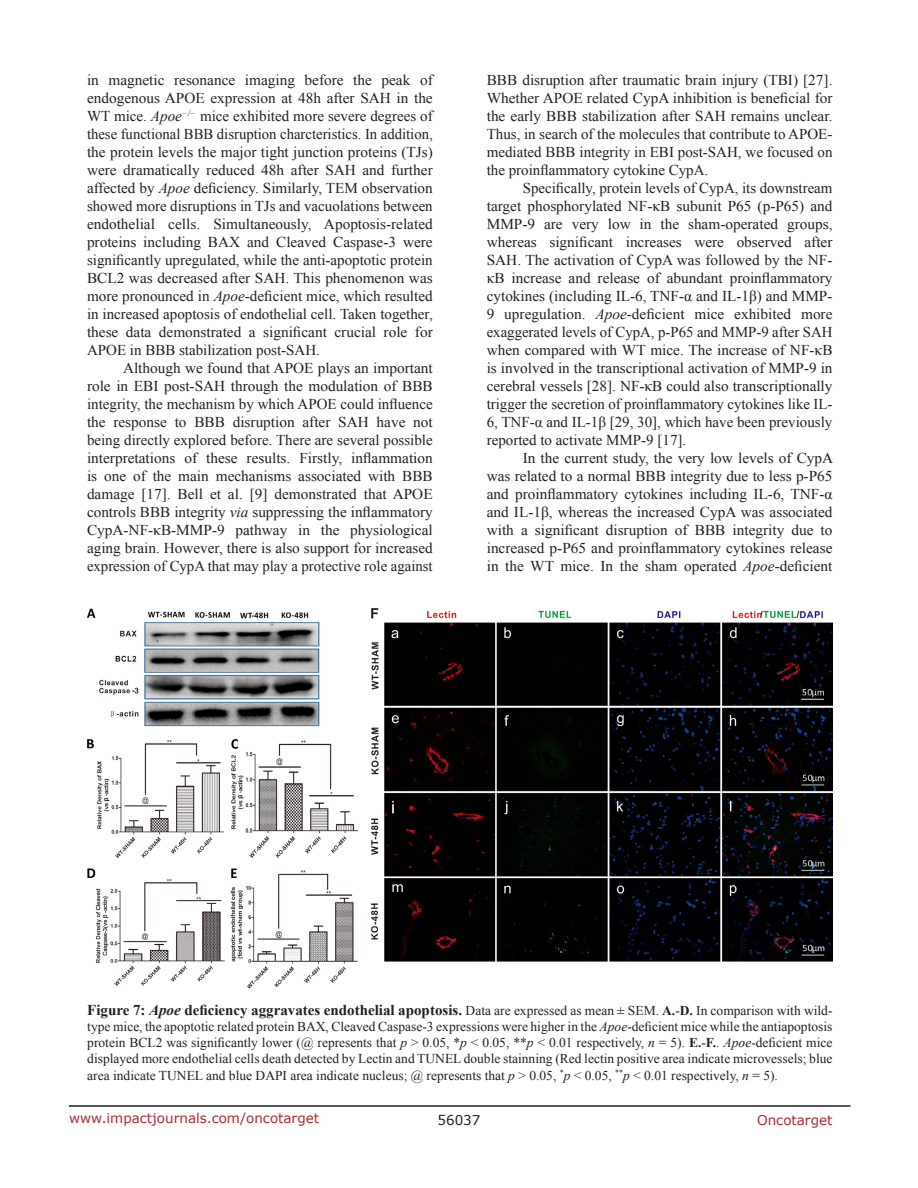
<style>
.page{position:relative;width:918px;height:1188px;background:#fff}
.page>*{position:absolute;margin:0;border:0;box-sizing:border-box;transform-origin:0 0}
.BodyText{font:15px/18px "Times New Roman";color:#221f22;text-align:justify}
.FigureText{font:700 15px "Times New Roman";color:#221f22}
.FigureText-2{font:13.5px/16.2px "Times New Roman";color:#221f22;text-align:justify}
.t1{font:13.5px "Verdana";color:#ac2b31}
.t2{font:13.5px "Verdana";color:#221f22}
.s1{font-style:italic}
.s2{font-weight:400;font-size:13.5px}
.s3{font-size:13.5px}
.s4{font-weight:700}
</style>
<div class="page">
<hr style="left:69px;top:1105px;width:781px;height:2px;background:#231f20">
<img style="left:87px;top:608px;width:745px;height:381px">
<p class="BodyText" style="left:87px;top:71px;width:347px">in magnetic resonance imaging before the peak of endogenous APOE expression at 48h after SAH in the WT mice. <span class="s1">Apoe</span><sup>−/−</sup> mice exhibited more severe degrees of these functional BBB disruption charcteristics. In addition, the protein levels the major tight junction proteins (TJs) were dramatically reduced 48h after SAH and further affected by <span class="s1">Apoe</span> deficiency. Similarly, TEM observation showed more disruptions in TJs and vacuolations between endothelial cells. Simultaneously, Apoptosis-related proteins including BAX and Cleaved Caspase-3 were significantly upregulated, while the anti-apoptotic protein BCL2 was decreased after SAH. This phenomenon was more pronounced in <span class="s1">Apoe</span>-deficient mice, which resulted in increased apoptosis of endothelial cell. Taken together, these data demonstrated a significant crucial role for APOE in BBB stabilization post-SAH.</p>
<p class="BodyText" style="left:87px;top:359px;width:347px;text-indent:36px">Although we found that APOE plays an important role in EBI post-SAH through the modulation of BBB integrity, the mechanism by which APOE could influence the response to BBB disruption after SAH have not being directly explored before. There are several possible interpretations of these results. Firstly, inflammation is one of the main mechanisms associated with BBB damage [17]. Bell et al. [9] demonstrated that APOE controls BBB integrity <span class="s1">via</span> suppressing the inflammatory CypA-NF-κB-MMP-9 pathway in the physiological aging brain. However, there is also support for increased expression of CypA that may play a protective role against</p>
<p class="BodyText" style="left:487px;top:71px;width:347px">BBB disruption after traumatic brain injury (TBI) [27].<br>Whether APOE related CypA inhibition is beneficial for the early BBB stabilization after SAH remains unclear.<br>Thus, in search of the molecules that contribute to APOE&shy;mediated BBB integrity in EBI post-SAH, we focused on the proinflammatory cytokine CypA.</p>
<p class="BodyText" style="left:487px;top:179px;width:347px;text-indent:36px">Specifically, protein levels of CypA, its downstream target phosphorylated NF-κB subunit P65 (p-P65) and MMP-9 are very low in the sham-operated groups, whereas significant increases were observed after SAH. The activation of CypA was followed by the NF&shy;κB increase and release of abundant proinflammatory cytokines (including IL-6, TNF-α and IL-1β) and MMP-9 upregulation. <span class="s1">Apoe</span>-deficient mice exhibited more exaggerated levels of CypA, p-P65 and MMP-9 after SAH when compared with WT mice. The increase of NF-κB is involved in the transcriptional activation of MMP-9 in cerebral vessels [28]. NF-κB could also transcriptionally trigger the secretion of proinflammatory cytokines like IL-6, TNF-α and IL-1β [29, 30], which have been previously reported to activate MMP-9 [17].</p>
<p class="BodyText" style="left:487px;top:449px;width:348px;text-indent:36px">In the current study, the very low levels of CypA was related to a normal BBB integrity due to less p-P65 and proinflammatory cytokines including IL-6, TNF-α and IL-1β, whereas the increased CypA was associated with a significant disruption of BBB integrity due to increased p-P65 and proinflammatory cytokines release in the WT mice. In the sham operated <span class="s1">Apoe</span>-deficient</p>
<p class="FigureText" style="left:87px;top:999px;width:747px">Figure 7: <span class="s1">Apoe</span> deficiency aggravates endothelial apoptosis. <span class="s2">Data are expressed as mean ± SEM.</span> <span class="s3">A.</span><span class="s2">-</span><span class="s3">D.</span> <span class="s2">In comparison with wild-</span></p>
<p class="FigureText-2" style="left:87px;top:1018px;width:747px">type mice, the apoptotic related protein BAX, Cleaved Caspase-3 expressions were higher in the <span class="s1">Apoe</span>-deficient mice while the antiapoptosis protein BCL2 was significantly lower (@ represents that <span class="s1">p</span> &gt; 0.05, *<span class="s1">p</span> &lt; 0.05, **<span class="s1">p</span> &lt; 0.01 respectively, <span class="s1">n</span> = 5). <span class="s4">E.</span>-<span class="s4">F.</span>. <span class="s1">Apoe</span>-deficient mice displayed more endothelial cells death detected by Lectin and TUNEL double stainning (Red lectin positive area indicate microvessels; blue area indicate TUNEL and blue DAPI area indicate nucleus; @ represents that <span class="s1">p</span> &gt; 0.05, <sup>*</sup><span class="s1">p</span> &lt; 0.05, <sup>**</sup><span class="s1">p</span> &lt; 0.01 respectively, <span class="s1">n</span> = 5).</p>
<p class="t1" style="left:69px;top:1109px;width:252px">www.impactjournals.com/oncotarget</p>
<p class="t2" style="left:438px;top:1111px;width:44px">56037</p>
<p class="t1" style="left:757px;top:1111px;width:77px">Oncotarget</p>
</div>
